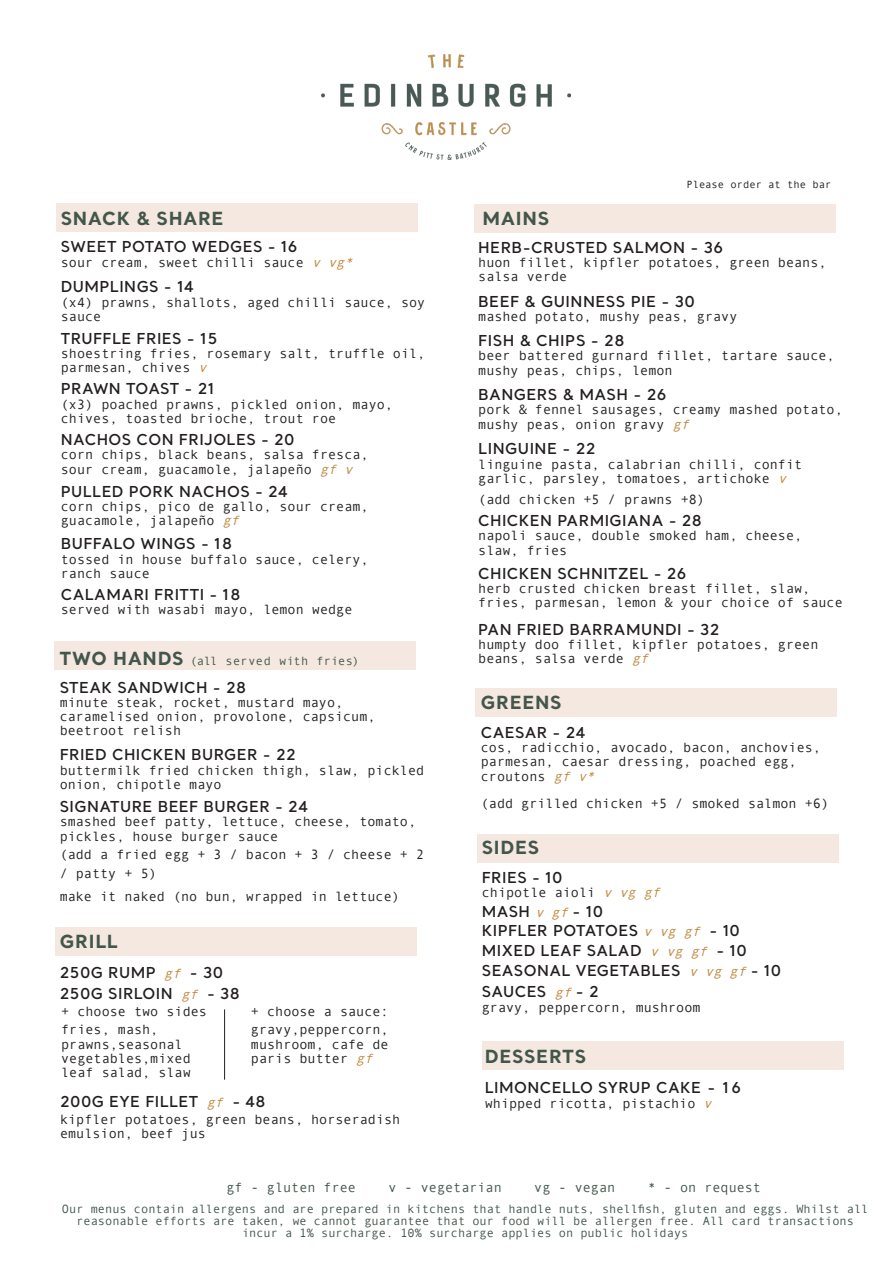
<style>
.page{position:relative;width:893px;height:1263px;background:#fff}
.page>*{position:absolute;margin:0;border:0;box-sizing:border-box;transform-origin:0 0}
.t1{font:700 18px "Santral";letter-spacing:.04em;color:#42564b}
.t2{font:600 15px "Santral";letter-spacing:.03em;color:#231f20}
.t3{font:13.5px/14.2px "Andale Mono";color:#231f20}
.t4{font:13.5px "Andale Mono";color:#42564b}
.t5{font:12px/12px "Andale Mono";color:#42564b;text-align:center}
.t6{font:12px "Andale Mono";letter-spacing:.02em;color:#42564b}
.t7{font:10.5px "Andale Mono";color:#231f20}
.s1{font-style:italic;color:#bf8b40}
.s2{font-family:"Santral";font-weight:700;font-size:18px}
.s3{font-family:"Andale Mono";font-weight:400;font-style:italic;font-size:13.5px;color:#bf8b40}
</style>
<div class="page">
<img style="left:321px;top:54px;width:249px;height:106px">
<div style="left:477px;top:834px;width:362px;height:28px;background:#f5e8e0"></div>
<div style="left:474px;top:204px;width:361px;height:28px;background:#f5e8e0"></div>
<div style="left:57px;top:203px;width:361px;height:29px;background:#f5e8e0"></div>
<div style="left:55px;top:641px;width:361px;height:29px;background:#f5e8e0"></div>
<div style="left:476px;top:688px;width:361px;height:29px;background:#f5e8e0"></div>
<div style="left:482px;top:1041px;width:361px;height:29px;background:#f5e8e0"></div>
<div style="left:56px;top:927px;width:361px;height:29px;background:#f5e8e0"></div>
<hr style="left:224px;top:1009px;width:1px;height:71px;background:#231f20">
<p class="t1" style="left:61px;top:206px;width:164px">SNACK &amp; SHARE</p>
<p class="t2" style="left:61px;top:237px;width:238px">SWEET POTATO WEDGES - 16</p>
<p class="t3" style="left:61px;top:254px;width:297px">sour cream, sweet chilli sauce <span class="s1">v vg*</span></p>
<p class="t2" style="left:61px;top:277px;width:134px">DUMPLINGS - 14</p>
<p class="t3" style="left:61px;top:294px;width:366px">(x4) prawns, shallots, aged chilli sauce, soy sauce</p>
<p class="t2" style="left:61px;top:328px;width:158px">TRUFFLE FRIES - 15</p>
<p class="t3" style="left:61px;top:346px;width:366px">shoestring fries, rosemary salt, truffle oil, parmesan, chives <span class="s1">v</span></p>
<p class="t2" style="left:61px;top:379px;width:155px">PRAWN TOAST - 21</p>
<p class="t3" style="left:61px;top:396px;width:334px">(x3) poached prawns, pickled onion, mayo, chives, toasted brioche, trout roe</p>
<p class="t2" style="left:61px;top:430px;width:235px">NACHOS CON FRIJOLES - 20</p>
<p class="t3" style="left:61px;top:447px;width:309px">corn chips, black beans, salsa fresca,</p>
<p class="t3" style="left:61px;top:461px;width:297px">sour cream, guacamole, jalapeño <span class="s1">gf v</span></p>
<p class="t2" style="left:61px;top:481px;width:228px">PULLED PORK NACHOS - 24</p>
<p class="t3" style="left:61px;top:499px;width:309px">corn chips, pico de gallo, sour cream, guacamole, jalapeño <span class="s1">gf</span></p>
<p class="t2" style="left:61px;top:534px;width:173px">BUFFALO WINGS - 18</p>
<p class="t3" style="left:61px;top:551px;width:309px">tossed in house buffalo sauce, celery, ranch sauce</p>
<p class="t2" style="left:61px;top:585px;width:181px">CALAMARI FRITTI - 18</p>
<p class="t3" style="left:61px;top:602px;width:293px">served with wasabi mayo, lemon wedge</p>
<p class="t6" style="left:60px;top:653px;width:301px"><span class="s2">TWO HANDS</span> (all served with fries)</p>
<p class="t2" style="left:60px;top:677px;width:188px">STEAK SANDWICH - 28</p>
<p class="t3" style="left:60px;top:694px;width:285px">minute steak, rocket, mustard mayo,</p>
<p class="t3" style="left:60px;top:709px;width:317px">caramelised onion, provolone, capsicum, beetroot relish</p>
<p class="t2" style="left:60px;top:745px;width:238px">FRIED CHICKEN BURGER - 22</p>
<p class="t3" style="left:60px;top:762px;width:366px">buttermilk fried chicken thigh, slaw, pickled onion, chipotle mayo</p>
<p class="t2" style="left:60px;top:797px;width:250px">SIGNATURE BEEF BURGER - 24</p>
<p class="t3" style="left:60px;top:814px;width:358px">smashed beef patty, lettuce, cheese, tomato, pickles, house burger sauce</p>
<p class="t3" style="left:60px;top:847px;width:366px">(add a fried egg + 3 / bacon + 3 / cheese + 2</p>
<p class="t3" style="left:60px;top:865px;width:99px">/ patty + 5)</p>
<p class="t3" style="left:60px;top:888px;width:342px">make it naked (no bun, wrapped in lettuce)</p>
<p class="t1" style="left:60px;top:929px;width:59px">GRILL</p>
<p class="t2" style="left:60px;top:962px;width:165px">250G RUMP <span class="s3">gf</span> - 30</p>
<p class="t2" style="left:60px;top:984px;width:182px">250G SIRLOIN <span class="s3">gf</span> - 38</p>
<p class="t3" style="left:61px;top:1003px;width:147px">+ choose two sides</p>
<p class="t3" style="left:61px;top:1022px;width:131px">fries, mash, prawns,seasonal vegetables,mixed leaf salad, slaw</p>
<p class="t2" style="left:60px;top:1091px;width:207px">200G EYE FILLET <span class="s3">gf</span> - 48</p>
<p class="t3" style="left:60px;top:1111px;width:342px">kipfler potatoes, green beans, horseradish emulsion, beef jus</p>
<p class="t3" style="left:251px;top:1003px;width:139px">+ choose a sauce:</p>
<p class="t3" style="left:251px;top:1022px;width:139px;text-align:justify">gravy,peppercorn, mushroom, cafe de paris butter <span class="s1">gf</span></p>
<p class="t7" style="left:686px;top:178px;width:146px">Please order at the bar</p>
<p class="t1" style="left:482px;top:206px;width:68px">MAINS</p>
<p class="t2" style="left:478px;top:238px;width:247px">HERB-CRUSTED SALMON - 36</p>
<p class="t3" style="left:478px;top:255px;width:350px">huon fillet, kipfler potatoes, green beans, salsa verde</p>
<p class="t2" style="left:478px;top:291px;width:218px">BEEF &amp; GUINNESS PIE - 30</p>
<p class="t3" style="left:478px;top:308px;width:261px">mashed potato, mushy peas, gravy</p>
<p class="t2" style="left:478px;top:331px;width:148px">FISH &amp; CHIPS - 28</p>
<p class="t3" style="left:478px;top:348px;width:358px">beer battered gurnard fillet, tartare sauce, mushy peas, chips, lemon</p>
<p class="t2" style="left:478px;top:385px;width:190px">BANGERS &amp; MASH - 26</p>
<p class="t3" style="left:478px;top:402px;width:366px">pork &amp; fennel sausages, creamy mashed potato, mushy peas, onion gravy <span class="s1">gf</span></p>
<p class="t2" style="left:478px;top:439px;width:119px">LINGUINE - 22</p>
<p class="t3" style="left:478px;top:456px;width:326px">linguine pasta, calabrian chilli, confit garlic, parsley, tomatoes, artichoke <span class="s1">v</span></p>
<p class="t3" style="left:478px;top:491px;width:228px">(add chicken +5 / prawns +8)</p>
<p class="t2" style="left:478px;top:511px;width:225px">CHICKEN PARMIGIANA - 28</p>
<p class="t3" style="left:478px;top:528px;width:326px">napoli sauce, double smoked ham, cheese,</p>
<p class="t3" style="left:478px;top:542px;width:91px">slaw, fries</p>
<p class="t2" style="left:478px;top:563px;width:210px">CHICKEN SCHNITZEL - 26</p>
<p class="t3" style="left:478px;top:580px;width:366px">herb crusted chicken breast fillet, slaw, fries, parmesan, lemon &amp; your choice of sauce</p>
<p class="t2" style="left:478px;top:620px;width:243px">PAN FRIED BARRAMUNDI - 32</p>
<p class="t3" style="left:478px;top:637px;width:342px">humpty doo fillet, kipfler potatoes, green beans, salsa verde <span class="s1">gf</span></p>
<p class="t1" style="left:481px;top:690px;width:82px">GREENS</p>
<p class="t2" style="left:481px;top:723px;width:106px">CAESAR - 24</p>
<p class="t3" style="left:481px;top:740px;width:342px">cos, radicchio, avocado, bacon, anchovies, parmesan, caesar dressing, poached egg, croutons <span class="s1">gf v*</span></p>
<p class="t3" style="left:481px;top:796px;width:350px">(add grilled chicken +5 / smoked salmon +6)</p>
<p class="t1" style="left:482px;top:835px;width:59px">SIDES</p>
<p class="t2" style="left:482px;top:867px;width:82px">FRIES - 10</p>
<p class="t3" style="left:482px;top:885px;width:184px">chipotle aioli <span class="s1">v vg gf</span></p>
<p class="t2" style="left:482px;top:901px;width:123px">MASH <span class="s3">v gf</span> - 10</p>
<p class="t2" style="left:482px;top:921px;width:260px">KIPFLER POTATOES <span class="s3">v vg gf</span> - 10</p>
<p class="t2" style="left:482px;top:940px;width:267px">MIXED LEAF SALAD <span class="s3">v vg gf</span> - 10</p>
<p class="t2" style="left:482px;top:960px;width:301px">SEASONAL VEGETABLES <span class="s3">v vg gf</span> - 10</p>
<p class="t2" style="left:482px;top:982px;width:118px">SAUCES <span class="s3">gf</span> - 2</p>
<p class="t3" style="left:482px;top:999px;width:220px">gravy, peppercorn, mushroom</p>
<p class="t1" style="left:485px;top:1044px;width:103px">DESSERTS</p>
<p class="t2" style="left:485px;top:1077px;width:258px">LIMONCELLO SYRUP CAKE - 16</p>
<p class="t3" style="left:485px;top:1095px;width:232px">whipped ricotta, pistachio <span class="s1">v</span></p>
<p class="t4" style="left:226px;top:1178px;width:131px">gf - gluten free</p>
<p class="t4" style="left:388px;top:1178px;width:115px">v - vegetarian</p>
<p class="t4" style="left:534px;top:1178px;width:83px">vg - vegan</p>
<p class="t4" style="left:648px;top:1178px;width:115px">* - on request</p>
<p class="t5" style="left:62px;top:1202px;width:808px">Our menus contain allergens and are prepared in kitchens that handle nuts, shellfish, gluten and eggs. Whilst all reasonable efforts are taken, we cannot guarantee that our food will be allergen free. All card transactions incur a 1% surcharge. 10% surcharge applies on public holidays</p>
</div>
